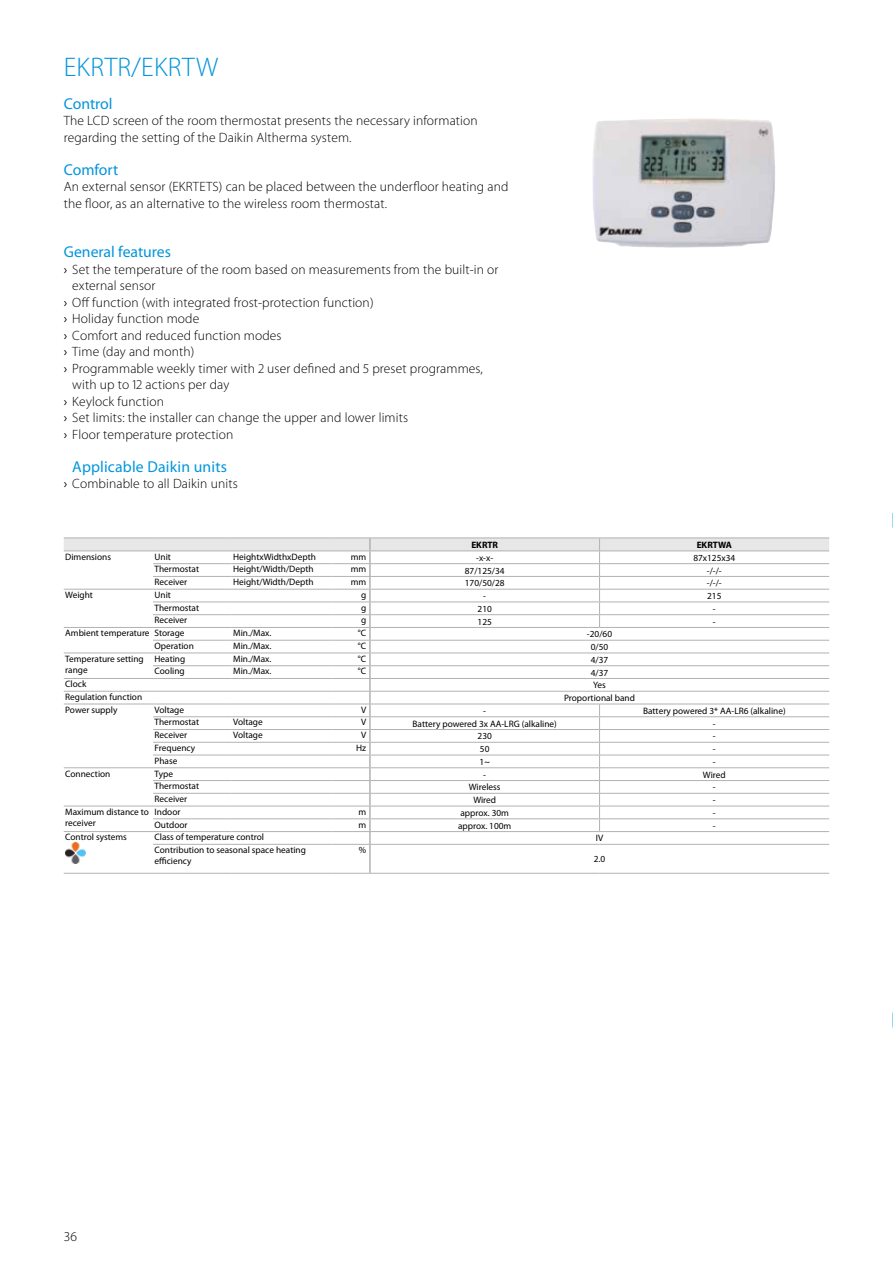
<style>
.page{position:relative;width:893px;height:1263px;background:#fff}
.page>*{position:absolute;margin:0;border:0;box-sizing:border-box;transform-origin:0 0}
.t1{font:300 27px "Myriad Pro";letter-spacing:.01em;color:#0095db}
.t2{font:15.75px "Myriad Pro";color:#0095db}
.t3{font:300 13.5px/16.5px "Myriad Pro";letter-spacing:.01em;color:#000}
.t4{font:9.3px/11.1px "Myriad Pro";color:#000}
.t5{font:700 9.3px "Myriad Pro";color:#000}
.s1{font-weight:400}
</style>
<div class="page">
<img style="left:592px;top:118px;width:106px;height:122px">
<hr style="left:64px;top:537px;width:89px;height:1px;background:#b3b2b2">
<hr style="left:153px;top:537px;width:79px;height:1px;background:#b3b2b2">
<hr style="left:232px;top:537px;width:100px;height:1px;background:#b3b2b2">
<hr style="left:332px;top:537px;width:38px;height:1px;background:#b3b2b2">
<hr style="left:370px;top:537px;width:230px;height:1px;background:#b3b2b2">
<hr style="left:600px;top:537px;width:229px;height:1px;background:#b3b2b2">
<svg style="left:64px;top:538px;width:765px;height:306px"></svg>
<hr style="left:370px;top:831px;width:230px;height:1px;background:#b3b2b2">
<hr style="left:600px;top:831px;width:229px;height:1px;background:#b3b2b2">
<hr style="left:64px;top:873px;width:89px;height:1px;background:#b3b2b2">
<hr style="left:153px;top:844px;width:79px;height:1px;background:#b3b2b2">
<hr style="left:232px;top:844px;width:100px;height:1px;background:#b3b2b2">
<hr style="left:153px;top:873px;width:79px;height:1px;background:#b3b2b2">
<hr style="left:232px;top:873px;width:100px;height:1px;background:#b3b2b2">
<hr style="left:332px;top:844px;width:38px;height:1px;background:#b3b2b2">
<hr style="left:332px;top:873px;width:38px;height:1px;background:#b3b2b2">
<hr style="left:369px;top:845px;width:2px;height:28px;background:#b3b2b2">
<hr style="left:370px;top:844px;width:230px;height:1px;background:#b3b2b2">
<hr style="left:600px;top:844px;width:229px;height:1px;background:#b3b2b2">
<hr style="left:370px;top:873px;width:230px;height:1px;background:#b3b2b2">
<hr style="left:600px;top:873px;width:229px;height:1px;background:#b3b2b2">
<img style="left:65px;top:842px;width:20px;height:21px">
<h1 class="t1" style="left:64px;top:52px;width:156px">EKRTR/EKRTW</h1>
<h2 class="t2" style="left:64px;top:94px;width:50px">Control</h2>
<h3 class="t3" style="left:64px;top:112px;width:415px">The LCD screen of the room thermostat presents the necessary information regarding the setting of the Daikin Altherma system.</h3>
<h2 class="t2" style="left:64px;top:160px;width:56px">Comfort</h2>
<h3 class="t3" style="left:64px;top:178px;width:446px">An external sensor (EKRTETS) can be placed between the underfloor heating and the floor, as an alternative to the wireless room thermostat.</h3>
<h2 class="t2" style="left:64px;top:242px;width:109px">General features</h2>
<h3 class="t3" style="left:64px;top:261px;width:436px"><span class="s1">›</span> Set the temperature of the room based on measurements from the built-in or</h3>
<h3 class="t3" style="left:72px;top:277px;width:85px">external sensor</h3>
<h3 class="t3" style="left:64px;top:294px;width:311px"><span class="s1">›</span> Off function (with integrated frost-protection function)</h3>
<h3 class="t3" style="left:64px;top:310px;width:137px"><span class="s1">›</span> Holiday function mode</h3>
<h3 class="t3" style="left:64px;top:327px;width:219px"><span class="s1">›</span> Comfort and reduced function modes</h3>
<h3 class="t3" style="left:64px;top:343px;width:132px"><span class="s1">›</span> Time (day and month)</h3>
<h3 class="t3" style="left:64px;top:360px;width:421px"><span class="s1">›</span> Programmable weekly timer with 2 user defined and 5 preset programmes,</h3>
<h3 class="t3" style="left:72px;top:376px;width:159px">with up to 12 actions per day</h3>
<h3 class="t3" style="left:64px;top:393px;width:102px"><span class="s1">›</span> Keylock function</h3>
<h3 class="t3" style="left:64px;top:409px;width:346px"><span class="s1">›</span> Set limits: the installer can change the upper and lower limits</h3>
<h3 class="t3" style="left:64px;top:426px;width:171px"><span class="s1">›</span> Floor temperature protection</h3>
<h2 class="t2" style="left:72px;top:457px;width:156px">Applicable Daikin units</h2>
<h3 class="t3" style="left:64px;top:475px;width:175px"><span class="s1">›</span> Combinable to all Daikin units</h3>
<p class="t5" style="left:471px;top:539px;width:28px">EKRTR</p>
<p class="t5" style="left:697px;top:539px;width:37px">EKRTWA</p>
<p class="t4" style="left:65px;top:551px;width:47px">Dimensions</p>
<p class="t4" style="left:155px;top:551px;width:18px">Unit</p>
<p class="t4" style="left:233px;top:551px;width:84px">HeightxWidthxDepth</p>
<p class="t4" style="left:351px;top:551px;width:17px">mm</p>
<p class="t4" style="left:476px;top:552px;width:19px">-x-x-</p>
<p class="t4" style="left:693px;top:552px;width:44px">87x125x34</p>
<p class="t4" style="left:155px;top:563px;width:46px">Thermostat</p>
<p class="t4" style="left:233px;top:563px;width:82px">Height/Width/Depth</p>
<p class="t4" style="left:351px;top:563px;width:17px">mm</p>
<p class="t4" style="left:465px;top:565px;width:41px">87/125/34</p>
<p class="t4" style="left:707px;top:565px;width:16px">-/-/-</p>
<p class="t4" style="left:155px;top:576px;width:34px">Receiver</p>
<p class="t4" style="left:233px;top:576px;width:82px">Height/Width/Depth</p>
<p class="t4" style="left:351px;top:576px;width:17px">mm</p>
<p class="t4" style="left:465px;top:577px;width:41px">170/50/28</p>
<p class="t4" style="left:707px;top:577px;width:16px">-/-/-</p>
<p class="t4" style="left:65px;top:589px;width:29px">Weight</p>
<p class="t4" style="left:155px;top:589px;width:18px">Unit</p>
<p class="t4" style="left:361px;top:589px;width:7px">g</p>
<p class="t4" style="left:483px;top:590px;width:4px">-</p>
<p class="t4" style="left:707px;top:590px;width:16px">215</p>
<p class="t4" style="left:155px;top:602px;width:46px">Thermostat</p>
<p class="t4" style="left:361px;top:602px;width:7px">g</p>
<p class="t4" style="left:478px;top:603px;width:16px">210</p>
<p class="t4" style="left:713px;top:603px;width:4px">-</p>
<p class="t4" style="left:155px;top:615px;width:34px">Receiver</p>
<p class="t4" style="left:361px;top:615px;width:7px">g</p>
<p class="t4" style="left:478px;top:616px;width:16px">125</p>
<p class="t4" style="left:713px;top:616px;width:4px">-</p>
<p class="t4" style="left:65px;top:627px;width:121px">Ambient temperature Storage</p>
<p class="t4" style="left:233px;top:627px;width:40px">Min./Max.</p>
<p class="t4" style="left:358px;top:627px;width:10px">°C</p>
<p class="t4" style="left:587px;top:628px;width:27px">-20/60</p>
<p class="t4" style="left:155px;top:640px;width:41px">Operation</p>
<p class="t4" style="left:233px;top:640px;width:40px">Min./Max.</p>
<p class="t4" style="left:358px;top:640px;width:10px">°C</p>
<p class="t4" style="left:591px;top:641px;width:19px">0/50</p>
<p class="t4" style="left:65px;top:653px;width:80px">Temperature setting range</p>
<p class="t4" style="left:155px;top:653px;width:32px">Heating</p>
<p class="t4" style="left:233px;top:653px;width:40px">Min./Max.</p>
<p class="t4" style="left:358px;top:653px;width:10px">°C</p>
<p class="t4" style="left:591px;top:654px;width:19px">4/37</p>
<p class="t4" style="left:155px;top:666px;width:32px">Cooling</p>
<p class="t4" style="left:233px;top:666px;width:40px">Min./Max.</p>
<p class="t4" style="left:358px;top:666px;width:10px">°C</p>
<p class="t4" style="left:591px;top:667px;width:19px">4/37</p>
<p class="t4" style="left:65px;top:678px;width:23px">Clock</p>
<p class="t4" style="left:593px;top:679px;width:14px">Yes</p>
<p class="t4" style="left:65px;top:691px;width:78px">Regulation function</p>
<p class="t4" style="left:564px;top:692px;width:72px">Proportional band</p>
<p class="t4" style="left:65px;top:704px;width:54px">Power supply</p>
<p class="t4" style="left:155px;top:704px;width:31px">Voltage</p>
<p class="t4" style="left:361px;top:704px;width:7px">V</p>
<p class="t4" style="left:483px;top:705px;width:4px">-</p>
<p class="t4" style="left:643px;top:705px;width:144px">Battery powered 3* AA-LR6 (alkaline)</p>
<p class="t4" style="left:155px;top:717px;width:46px">Thermostat</p>
<p class="t4" style="left:233px;top:717px;width:31px">Voltage</p>
<p class="t4" style="left:361px;top:717px;width:7px">V</p>
<p class="t4" style="left:413px;top:718px;width:146px">Battery powered 3x AA-LRG (alkaline)</p>
<p class="t4" style="left:713px;top:718px;width:4px">-</p>
<p class="t4" style="left:155px;top:729px;width:34px">Receiver</p>
<p class="t4" style="left:233px;top:729px;width:31px">Voltage</p>
<p class="t4" style="left:361px;top:729px;width:7px">V</p>
<p class="t4" style="left:478px;top:731px;width:16px">230</p>
<p class="t4" style="left:713px;top:731px;width:4px">-</p>
<p class="t4" style="left:155px;top:742px;width:42px">Frequency</p>
<p class="t4" style="left:356px;top:742px;width:12px">Hz</p>
<p class="t4" style="left:480px;top:743px;width:11px">50</p>
<p class="t4" style="left:713px;top:743px;width:4px">-</p>
<p class="t4" style="left:155px;top:755px;width:24px">Phase</p>
<p class="t4" style="left:480px;top:756px;width:12px">1~</p>
<p class="t4" style="left:713px;top:756px;width:4px">-</p>
<p class="t4" style="left:65px;top:768px;width:47px">Connection</p>
<p class="t4" style="left:155px;top:768px;width:20px">Type</p>
<p class="t4" style="left:483px;top:769px;width:4px">-</p>
<p class="t4" style="left:703px;top:769px;width:24px">Wired</p>
<p class="t4" style="left:155px;top:780px;width:46px">Thermostat</p>
<p class="t4" style="left:469px;top:782px;width:33px">Wireless</p>
<p class="t4" style="left:713px;top:782px;width:4px">-</p>
<p class="t4" style="left:155px;top:793px;width:34px">Receiver</p>
<p class="t4" style="left:473px;top:794px;width:24px">Wired</p>
<p class="t4" style="left:713px;top:794px;width:4px">-</p>
<p class="t4" style="left:65px;top:806px;width:85px">Maximum distance to receiver</p>
<p class="t4" style="left:155px;top:806px;width:27px">Indoor</p>
<p class="t4" style="left:358px;top:806px;width:9px">m</p>
<p class="t4" style="left:460px;top:807px;width:50px">approx. 30m</p>
<p class="t4" style="left:713px;top:807px;width:4px">-</p>
<p class="t4" style="left:155px;top:819px;width:35px">Outdoor</p>
<p class="t4" style="left:358px;top:819px;width:9px">m</p>
<p class="t4" style="left:458px;top:820px;width:55px">approx. 100m</p>
<p class="t4" style="left:713px;top:820px;width:4px">-</p>
<p class="t4" style="left:65px;top:831px;width:63px">Control systems</p>
<p class="t4" style="left:155px;top:831px;width:111px">Class of temperature control</p>
<p class="t4" style="left:596px;top:833px;width:9px">IV</p>
<p class="t4" style="left:155px;top:844px;width:153px">Contribution to seasonal space heating efficiency</p>
<p class="t4" style="left:359px;top:844px;width:9px">%</p>
<p class="t4" style="left:594px;top:853px;width:13px">2.0</p>
<h3 class="t3" style="left:64px;top:1228px;width:15px">36</h3>
</div>
